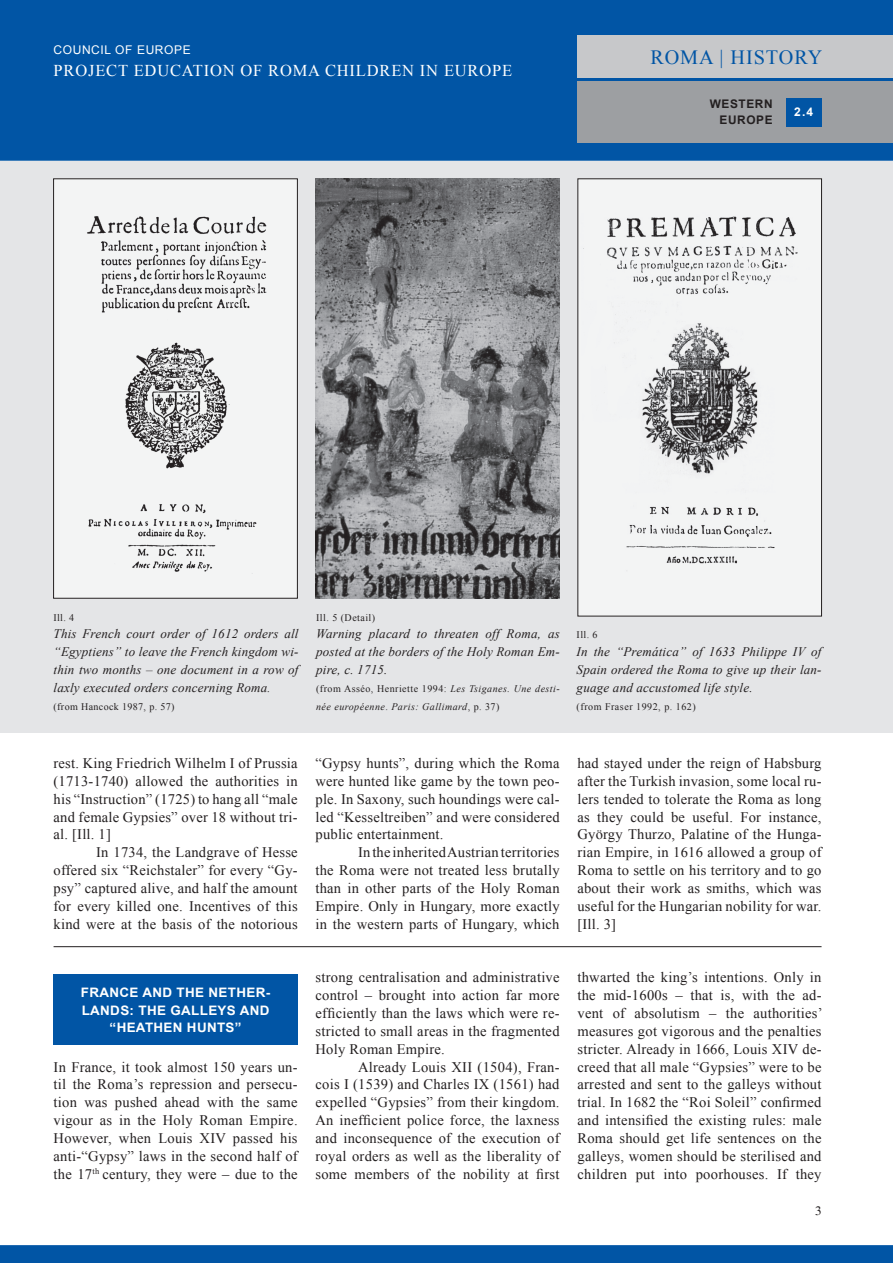
<style>
.page{position:relative;width:893px;height:1263px;background:#fff}
.page>*{position:absolute;margin:0;border:0;box-sizing:border-box;transform-origin:0 0}
.t1{font:20.25px "Times New Roman";letter-spacing:.045em;color:#0155a5}
.t2{font:16.5px "Times New Roman";letter-spacing:.05em;color:#fff}
.t3{font:14.55px/17.9px "Times New Roman";letter-spacing:.02em;color:#231f20;text-align:justify}
.t4{font:italic 13.05px/17.9px "Times New Roman";letter-spacing:.015em;color:#231f20;text-align:justify}
.t5{font:700 13.05px "Arial";letter-spacing:.025em;color:#fff}
.t6{font:12px "Arial";letter-spacing:.05em;color:#fff}
.t7{font:700 12px "Arial";color:#fff}
.t8{font:700 11.85px/16px "Arial";letter-spacing:.05em;color:#231f20;text-align:right}
.t9{font:italic 10.05px/17.9px "Times New Roman";letter-spacing:.045em;color:#231f20}
.t10{font:10.05px "Times New Roman";letter-spacing:.05em;color:#231f20}
.s1{font-size:11.55px}
.s2{font-style:normal}
</style>
<div class="page">
<div style="left:0;top:0;width:893px;height:161px;background:#0155a5"></div>
<div style="left:0;top:161px;width:893px;height:571px;background:#e4e5e7"></div>
<div style="left:0;top:1245px;width:893px;height:18px;background:#0155a5"></div>
<div style="left:54px;top:975px;width:244px;height:70px;background:#0155a5"></div>
<hr style="left:54px;top:946px;width:767px;height:1px;background:#231f20">
<img style="left:56px;top:181px;width:239px;height:415px">
<img style="left:580px;top:181px;width:240px;height:433px">
<div style="left:578px;top:179px;width:244px;height:437px;border:1px solid #231f20"></div>
<img style="left:315px;top:179px;width:245px;height:419px">
<div style="left:577px;top:81px;width:316px;height:62px;background:#9d9fa2"></div>
<div style="left:577px;top:36px;width:316px;height:42px;background:#c7c8ca"></div>
<div style="left:786px;top:98px;width:35px;height:28px;background:#0155a5"></div>
<p class="t6" style="left:54px;top:42px;width:137px">COUNCIL OF EUROPE</p>
<p class="t2" style="left:54px;top:59px;width:460px">Project Education of Roma Children in Europe</p>
<h1 class="t1" style="left:650px;top:44px;width:173px">Roma | History</h1>
<p class="t7" style="left:794px;top:104px;width:21px">2.4</p>
<p class="t8" style="left:710px;top:97px;width:64px">WESTERN<br>EUROPE</p>
<p class="t10" style="left:54px;top:610px;width:22px">Ill. 4</p>
<p class="t4" style="left:54px;top:625px;width:247px">This French court order of 1612 orders all “Egyptiens” to leave the French kingdom wi&shy;thin two months – one document in a row of laxly executed orders concerning Roma<span class="s1">.</span></p>
<p class="t10" style="left:54px;top:700px;width:122px">(from Hancock 1987, p. 57)</p>
<p class="t10" style="left:316px;top:610px;width:61px">Ill. 5 (Detail)</p>
<p class="t4" style="left:316px;top:625px;width:245px">Warning placard to threaten off Roma, as posted at the borders of the Holy Roman Em&shy;pire, c. 1715.</p>
<p class="t9" style="left:316px;top:679px;width:245px"><span class="s2">(from Asséo, Henriette 1994:</span> Les Tsiganes. Une desti&shy;née européenne<span class="s2">.</span> Paris: Gallimard<span class="s2">, p. 37)</span></p>
<p class="t10" style="left:577px;top:628px;width:22px">Ill. 6</p>
<p class="t4" style="left:577px;top:643px;width:246px">In the “Premática” of 1633 Philippe IV of Spain ordered the Roma to give up their lan&shy;guage and accustomed life style.</p>
<p class="t10" style="left:577px;top:700px;width:121px">(from Fraser 1992, p. 162)</p>
<p class="t3" style="left:54px;top:754px;width:246px">rest. King Friedrich Wilhelm I of Prussia (1713-1740) allowed the authorities in his “Instruction” (1725) to hang all “male and female Gypsies” over 18 without tri&shy;al. [Ill. 1]</p>
<p class="t3" style="left:54px;top:843px;width:246px;text-indent:43px">In 1734, the Landgrave of Hesse offered six “Reichstaler” for every “Gy&shy;psy” captured alive, and half the amount for every killed one. Incentives of this kind were at the basis of the notorious</p>
<p class="t5" style="left:81px;top:984px;width:106px">FRANCE AND THE</p>
<p class="t5" style="left:209px;top:984px;width:63px">NETHER-</p>
<p class="t5" style="left:82px;top:1001px;width:189px">LANDS: THE GALLEYS AND</p>
<p class="t5" style="left:110px;top:1019px;width:133px">“HEATHEN HUNTS”</p>
<p class="t3" style="left:54px;top:1057px;width:247px">In France, it took almost 150 years un&shy;til the Roma’s repression and persecu&shy;tion was pushed ahead with the same vigour as in the Holy Roman Empire.<br>However, when Louis XIV passed his anti-“Gypsy” laws in the second half of the 17<sup>th</sup> century, they were – due to the</p>
<p class="t3" style="left:315px;top:754px;width:246px">“Gypsy hunts”, during which the Roma were hunted like game by the town peo&shy;ple. In Saxony, such houndings were cal&shy;led “Kesseltreiben” and were considered public entertainment.</p>
<p class="t3" style="left:315px;top:843px;width:246px;text-indent:43px">In the inherited Austrian territories the Roma were not treated less brutally than in other parts of the Holy Roman Empire. Only in Hungary, more exactly in the western parts of Hungary, which</p>
<p class="t3" style="left:315px;top:968px;width:246px">strong centralisation and administrative control – brought into action far more efficiently than the laws which were re&shy;stricted to small areas in the fragmented Holy Roman Empire.</p>
<p class="t3" style="left:315px;top:1057px;width:247px;text-indent:43px">Already Louis XII (1504), Fran&shy;cois I (1539) and Charles IX (1561) had expelled “Gypsies” from their kingdom.<br>An inefficient police force, the laxness and inconsequence of the execution of royal orders as well as the liberality of some members of the nobility at first</p>
<p class="t3" style="left:577px;top:754px;width:247px">had stayed under the reign of Habsburg after the Turkish invasion, some local ru&shy;lers tended to tolerate the Roma as long as they could be useful. For instance, György Thurzo, Palatine of the Hunga&shy;rian Empire, in 1616 allowed a group of Roma to settle on his territory and to go about their work as smiths, which was useful for the Hungarian nobility for war. [Ill. 3]</p>
<p class="t3" style="left:577px;top:968px;width:247px">thwarted the king’s intentions. Only in the mid-1600s – that is, with the ad&shy;vent of absolutism – the authorities’ measures got vigorous and the penalties stricter. Already in 1666, Louis XIV de&shy;creed that all male “Gypsies” were to be arrested and sent to the galleys without trial. In 1682 the “Roi Soleil” confirmed and intensified the existing rules: male Roma should get life sentences on the galleys, women should be sterilised and children put into poorhouses. If they</p>
</div>
